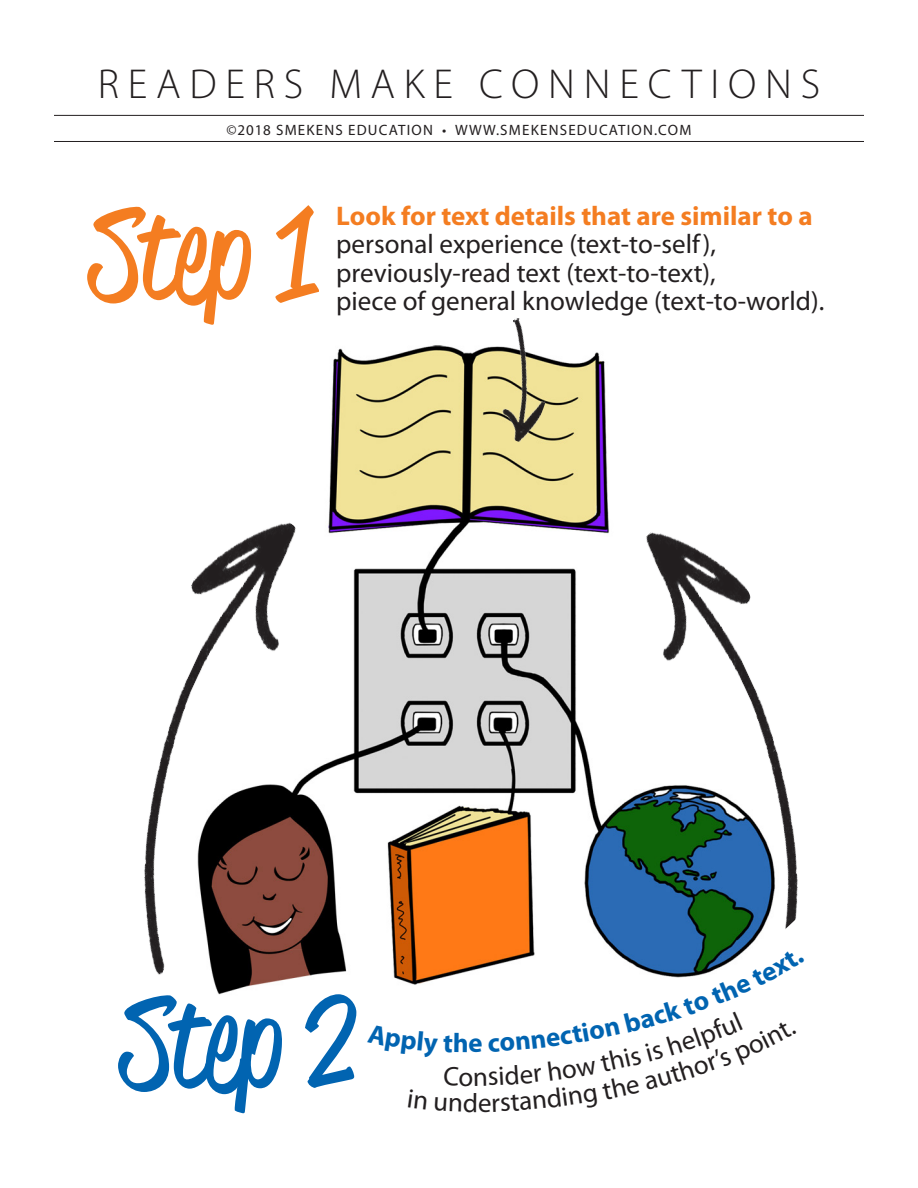
<style>
.page{position:relative;width:918px;height:1188px;background:#fff}
.page>*{position:absolute;margin:0;border:0;box-sizing:border-box;transform-origin:0 0}
.t1{font:127.2px "Reklame Script Regular DEMO";color:#f47d21}
.t2{font:127.2px "Reklame Script Regular DEMO";color:#0164b1}
.t3{font:300 42px "Myriad Pro";letter-spacing:.21em;color:#231f20}
.t4{font:27px "Myriad Pro";color:#231f20}
.t5{font:700 27px "Myriad Pro";color:#f47d21}
.t6{font:15px "Myriad Pro";letter-spacing:.08em;color:#231f20}
</style>
<div class="page">
<hr style="left:54px;top:141px;width:810px;height:1px;background:#231f20">
<hr style="left:54px;top:115px;width:810px;height:1px;background:#231f20">
<img style="left:216px;top:345px;width:542px;height:650px">
<img style="left:608px;top:487px;width:190px;height:449px">
<img style="left:144px;top:477px;width:204px;height:511px">
<img style="left:476px;top:318px;width:92px;height:128px">
<svg style="left:367px;top:950px;width:391px;height:45px"></svg>
<p class="t3" style="left:98px;top:60px;width:724px">READERS MAKE CONNECTIONS</p>
<p class="t6" style="left:226px;top:120px;width:466px">©2018 SMEKENS EDUCATION • WWW.SMEKENSEDUCATION.COM</p>
<p class="t1" style="left:90px;top:199px;width:228px">Step 1</p>
<p class="t5" style="left:336px;top:198px;width:478px">Look for text details that are similar to a</p>
<p class="t4" style="left:336px;top:227px;width:381px">personal experience (text-to-self),</p>
<p class="t4" style="left:336px;top:256px;width:381px">previously-read text (text-to-text),</p>
<p class="t4" style="left:336px;top:284px;width:490px">piece of general knowledge (text-to-world).</p>
<p class="t2" style="left:121px;top:987px;width:236px">Step 2</p>
<p class="t4" style="left:458px;top:1060px;width:16px">o</p>
</div>
